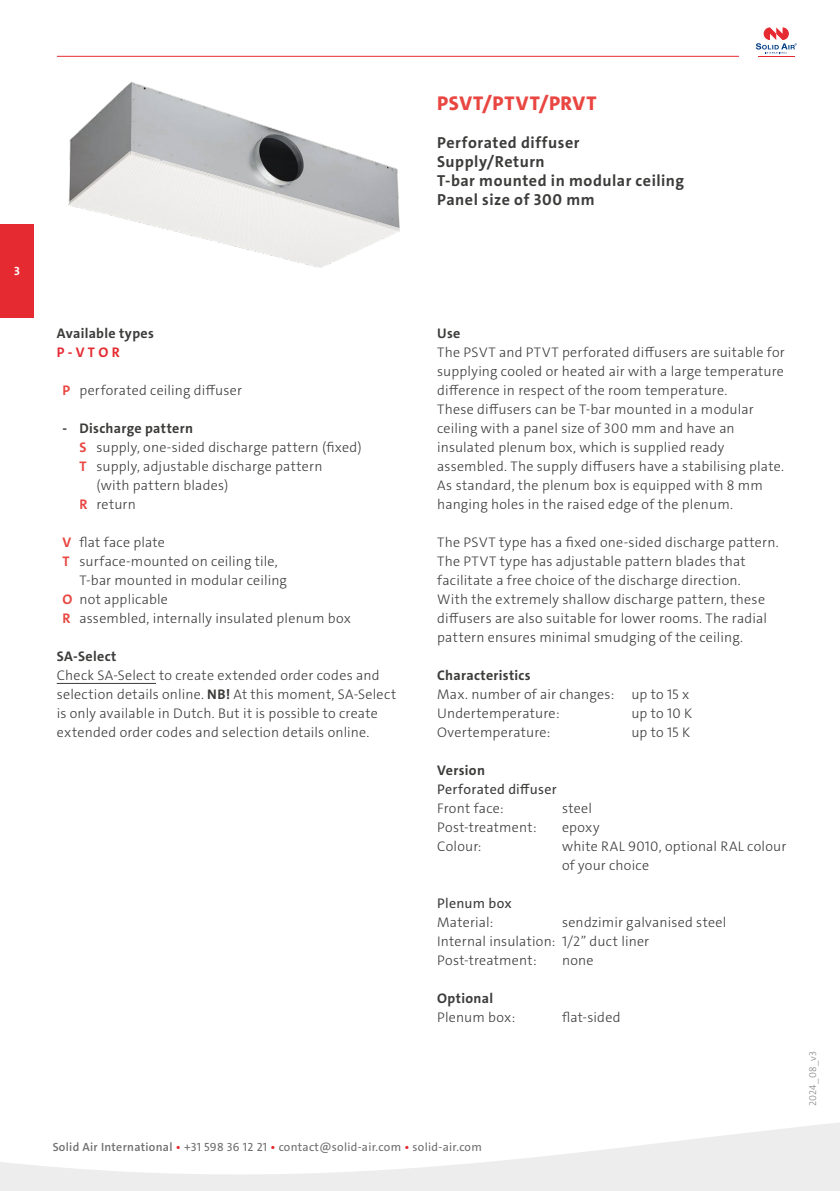
<style>
.page{position:relative;width:840px;height:1191px;background:#fff}
.page>*{position:absolute;margin:0;border:0;box-sizing:border-box;transform-origin:0 0}
.t1{font:800 20px "The Sans C4 s";letter-spacing:.045em;color:#e94641}
.t2{font:700 16px/19px "The Sans C4 s";letter-spacing:.03em;color:#3c3c3b}
.t3{font:300 14px/19px "The Sans C4 s";letter-spacing:.015em;color:#3c3c3b}
.t4{font:700 14px "The Sans C4 s";letter-spacing:.025em;color:#3c3c3b}
.t5{font:14px "The Sans C4 s";letter-spacing:.02em;color:#3c3c3b}
.t6{font:700 14px "The Sans C4 s";color:#e62a32}
.t7{font:12px "The Sans C4 s";letter-spacing:.025em;color:#706f6f}
.t8{font:700 12px "The Sans C4 s";color:#fff}
.t9{font:300 10px "The Sans C4 s";letter-spacing:.005em;color:#878787}
.s1{font-weight:700;color:#e94641}
.s2{font-weight:700}
.s3{font-weight:600}
.s4{font-weight:600;color:#e62a32}
</style>
<div class="page">
<div style="left:0;top:224px;width:34px;height:93px;background:#e62a32"></div>
<hr style="left:57px;top:56px;width:681px;height:1px;background:#e62a32">
<hr style="left:757px;top:56px;width:37px;height:1px;background:#e62a32">
<svg style="left:755px;top:27px;width:41px;height:27px"></svg>
<svg style="left:0;top:1123px;width:839px;height:68px"></svg>
<hr style="left:57px;top:683px;width:99px;height:1px;background:#3c3c3b">
<img style="left:68px;top:82px;width:331px;height:185px">
<p class="t8" style="left:14px;top:263px;width:7px">3</p>
<h1 class="t1" style="left:437px;top:90px;width:161px">PSVT/PTVT/PRVT</h1>
<p class="t2" style="left:437px;top:133px;width:248px">Perforated diffuser<br>Supply/Return<br>T-bar mounted in modular ceiling<br>Panel size of 300 mm</p>
<p class="t4" style="left:57px;top:324px;width:99px">Available types</p>
<p class="t6" style="left:57px;top:343px;width:65px">P - V T O R</p>
<p class="t3" style="left:62px;top:381px;width:181px"><span class="s1">P</span> perforated ceiling diffuser</p>
<p class="t4" style="left:62px;top:419px;width:132px">- Discharge pattern</p>
<p class="t3" style="left:79px;top:438px;width:283px"><span class="s1">S</span> supply, one-sided discharge pattern (fixed)</p>
<p class="t3" style="left:79px;top:457px;width:244px"><span class="s1">T</span> supply, adjustable discharge pattern</p>
<p class="t3" style="left:96px;top:476px;width:133px">(with pattern blades)</p>
<p class="t3" style="left:79px;top:495px;width:58px"><span class="s1">R</span> return</p>
<p class="t3" style="left:62px;top:533px;width:104px"><span class="s1">V</span> flat face plate</p>
<p class="t3" style="left:62px;top:552px;width:217px"><span class="s1">T</span> surface-mounted on ceiling tile,</p>
<p class="t3" style="left:79px;top:571px;width:209px">T-bar mounted in modular ceiling</p>
<p class="t3" style="left:62px;top:590px;width:107px"><span class="s1">O</span> not applicable</p>
<p class="t3" style="left:62px;top:609px;width:290px"><span class="s1">R</span> assembled, internally insulated plenum box</p>
<p class="t4" style="left:57px;top:647px;width:61px">SA-Select</p>
<p class="t3" style="left:57px;top:666px;width:341px">Check SA-Select to create extended order codes and selection details online. <span class="s2">NB!</span> At this moment, SA-Select is only available in Dutch. But it is possible to create extended order codes and selection details online.</p>
<p class="t4" style="left:437px;top:324px;width:25px">Use</p>
<p class="t3" style="left:437px;top:343px;width:349px">The PSVT and PTVT perforated diffusers are suitable for supplying cooled or heated air with a large temperature difference in respect of the room temperature.<br>These diffusers can be T-bar mounted in a modular ceiling with a panel size of 300 mm and have an insulated plenum box, which is supplied ready assembled. The supply diffusers have a stabilising plate.<br>As standard, the plenum box is equipped with 8 mm hanging holes in the raised edge of the plenum.</p>
<p class="t3" style="left:437px;top:533px;width:343px">The PSVT type has a fixed one-sided discharge pattern.<br>The PTVT type has adjustable pattern blades that facilitate a free choice of the discharge direction.<br>With the extremely shallow discharge pattern, these diffusers are also suitable for lower rooms. The radial pattern ensures minimal smudging of the ceiling.</p>
<p class="t4" style="left:437px;top:666px;width:95px">Characteristics</p>
<p class="t3" style="left:437px;top:685px;width:253px">Max. number of air changes: up to 15 x<br>Undertemperature:</p>
<p class="t3" style="left:631px;top:704px;width:62px">up to 10 K</p>
<p class="t3" style="left:437px;top:723px;width:115px">Overtemperature:</p>
<p class="t3" style="left:631px;top:723px;width:60px">up to 15 K</p>
<p class="t4" style="left:437px;top:761px;width:49px">Version</p>
<p class="t5" style="left:437px;top:780px;width:121px">Perforated diffuser</p>
<p class="t3" style="left:437px;top:799px;width:68px">Front face:</p>
<p class="t3" style="left:561px;top:799px;width:32px">steel</p>
<p class="t3" style="left:437px;top:818px;width:101px">Post-treatment:</p>
<p class="t3" style="left:561px;top:818px;width:39px">epoxy</p>
<p class="t3" style="left:437px;top:837px;width:46px">Colour:</p>
<p class="t3" style="left:561px;top:837px;width:226px">white RAL 9010, optional RAL colour of your choice</p>
<p class="t5" style="left:437px;top:894px;width:76px">Plenum box</p>
<p class="t3" style="left:437px;top:913px;width:58px">Material:</p>
<p class="t3" style="left:437px;top:913px;width:290px;text-indent:125px">sendzimir galvanised steel<br>Internal insulation: 1/2” duct liner<br>Post-treatment:</p>
<p class="t3" style="left:561px;top:951px;width:33px">none</p>
<p class="t4" style="left:437px;top:989px;width:57px">Optional</p>
<p class="t3" style="left:437px;top:1008px;width:80px">Plenum box:</p>
<p class="t3" style="left:561px;top:1008px;width:60px">flat-sided</p>
<p class="t7" style="left:53px;top:1139px;width:430px"><span class="s3">Solid Air International</span> <span class="s4">•</span> +31 598 36 12 21 <span class="s4">•</span> contact@solid-air.com <span class="s4">•</span> solid-air.com</p>
<p class="t9" style="left:805px;top:1106px;width:56px;rotate:-90deg">2024_08_v3</p>
</div>
